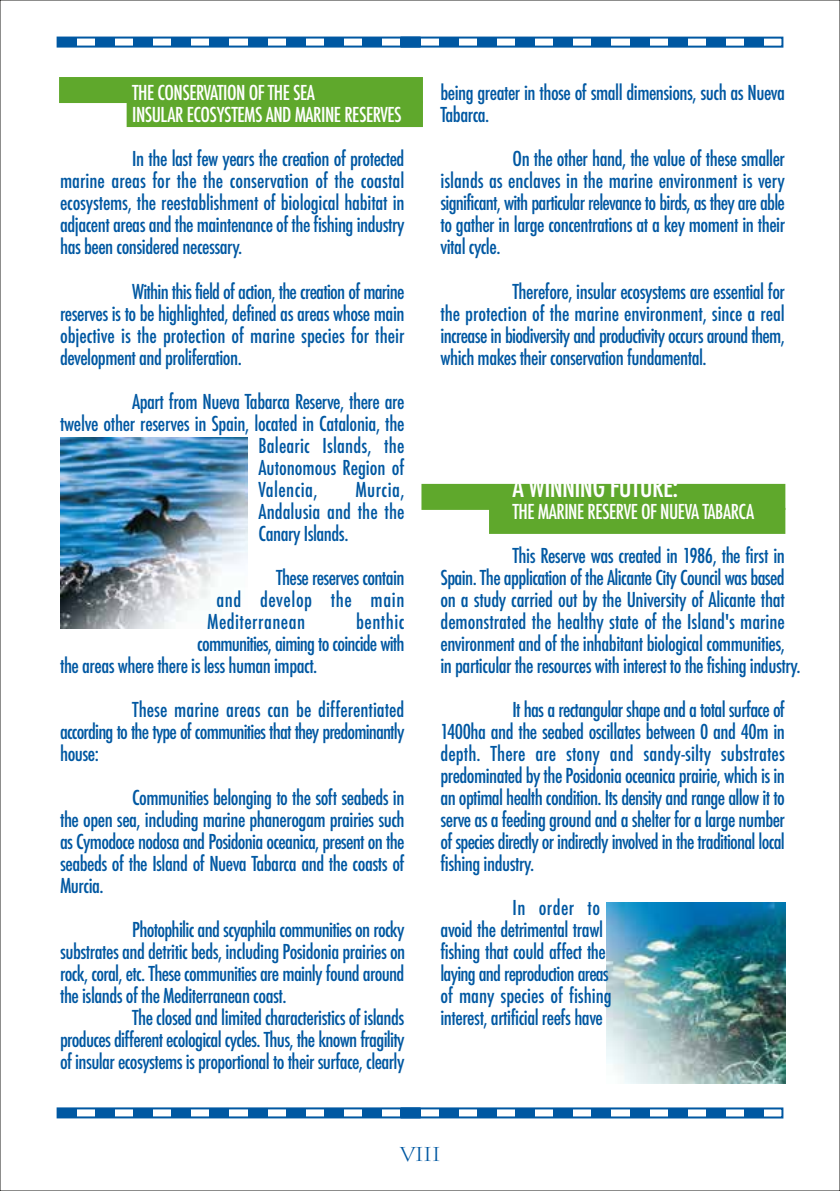
<style>
.page{position:relative;width:840px;height:1191px;background:#fff}
.page>*{position:absolute;margin:0;border:0;box-sizing:border-box;transform-origin:0 0}
.t1{font:500 condensed 28px "Futura";letter-spacing:-.025em;color:#fff}
.t2{font:500 condensed 20px/22px "Futura";letter-spacing:-.025em;color:#0058a2;text-align:justify}
.t3{font:500 condensed 20px/22px "Futura";letter-spacing:-.025em;color:#fff}
.t4{font:500 condensed 20px "Futura";letter-spacing:.02em;color:#0058a2}
.t5{font:500 condensed 20px "Futura";letter-spacing:.005em;color:#0058a2}
.t6{font:500 condensed 20px "Futura";letter-spacing:-.005em;color:#0058a2}
.t7{font:500 condensed 20px "Futura";letter-spacing:.025em;color:#0058a2}
.t8{font:20px "Charlemagne Std";color:#0058a2}
</style>
<div class="page">
<img style="left:606px;top:902px;width:178px;height:181px">
<div style="left:488px;top:508px;width:296px;height:26px;background:#5fa82c;border:2px solid #5fa82c"></div>
<div style="left:421px;top:484px;width:363px;height:26px;background:#5fa82c"></div>
<img style="left:60px;top:438px;width:187px;height:190px">
<div style="left:126px;top:101px;width:296px;height:26px;background:#5fa82c"></div>
<div style="left:59px;top:77px;width:363px;height:26px;background:#5fa82c"></div>
<div style="left:57px;top:37px;width:363px;height:11px;background:#fff;border:2px solid #0058a2"></div>
<div style="left:58px;top:38px;width:19px;height:9px;background:#0058a2"></div>
<div style="left:96px;top:38px;width:19px;height:9px;background:#0058a2"></div>
<div style="left:134px;top:38px;width:19px;height:9px;background:#0058a2"></div>
<div style="left:172px;top:38px;width:19px;height:9px;background:#0058a2"></div>
<div style="left:210px;top:38px;width:19px;height:9px;background:#0058a2"></div>
<div style="left:248px;top:38px;width:19px;height:9px;background:#0058a2"></div>
<div style="left:286px;top:38px;width:19px;height:9px;background:#0058a2"></div>
<div style="left:324px;top:38px;width:19px;height:9px;background:#0058a2"></div>
<div style="left:362px;top:38px;width:19px;height:9px;background:#0058a2"></div>
<div style="left:400px;top:37px;width:383px;height:11px;border:2px solid #0058a2"></div>
<div style="left:401px;top:38px;width:19px;height:9px;background:#0058a2"></div>
<div style="left:439px;top:38px;width:19px;height:9px;background:#0058a2"></div>
<div style="left:477px;top:38px;width:19px;height:9px;background:#0058a2"></div>
<div style="left:515px;top:38px;width:19px;height:9px;background:#0058a2"></div>
<div style="left:553px;top:38px;width:19px;height:9px;background:#0058a2"></div>
<div style="left:591px;top:38px;width:19px;height:9px;background:#0058a2"></div>
<div style="left:629px;top:38px;width:19px;height:9px;background:#0058a2"></div>
<div style="left:667px;top:38px;width:19px;height:9px;background:#0058a2"></div>
<div style="left:705px;top:38px;width:19px;height:9px;background:#0058a2"></div>
<div style="left:743px;top:38px;width:19px;height:9px;background:#0058a2"></div>
<div style="left:57px;top:1107px;width:363px;height:11px;background:#fff;border:2px solid #0058a2"></div>
<div style="left:58px;top:1108px;width:19px;height:9px;background:#0058a2"></div>
<div style="left:96px;top:1108px;width:19px;height:9px;background:#0058a2"></div>
<div style="left:134px;top:1108px;width:19px;height:9px;background:#0058a2"></div>
<div style="left:172px;top:1108px;width:19px;height:9px;background:#0058a2"></div>
<div style="left:210px;top:1108px;width:19px;height:9px;background:#0058a2"></div>
<div style="left:248px;top:1108px;width:19px;height:9px;background:#0058a2"></div>
<div style="left:286px;top:1108px;width:19px;height:9px;background:#0058a2"></div>
<div style="left:324px;top:1108px;width:19px;height:9px;background:#0058a2"></div>
<div style="left:362px;top:1108px;width:19px;height:9px;background:#0058a2"></div>
<div style="left:400px;top:1107px;width:383px;height:11px;border:2px solid #0058a2"></div>
<div style="left:401px;top:1108px;width:19px;height:9px;background:#0058a2"></div>
<div style="left:439px;top:1108px;width:19px;height:9px;background:#0058a2"></div>
<div style="left:477px;top:1108px;width:19px;height:9px;background:#0058a2"></div>
<div style="left:515px;top:1108px;width:19px;height:9px;background:#0058a2"></div>
<div style="left:553px;top:1108px;width:19px;height:9px;background:#0058a2"></div>
<div style="left:591px;top:1108px;width:19px;height:9px;background:#0058a2"></div>
<div style="left:629px;top:1108px;width:19px;height:9px;background:#0058a2"></div>
<div style="left:667px;top:1108px;width:19px;height:9px;background:#0058a2"></div>
<div style="left:705px;top:1108px;width:19px;height:9px;background:#0058a2"></div>
<div style="left:743px;top:1108px;width:19px;height:9px;background:#0058a2"></div>
<p class="t3" style="left:132px;top:82px;width:271px">THE CONSERVATION OF THE SEA<br>INSULAR ECOSYSTEMS AND MARINE RESERVES</p>
<p class="t2" style="left:60px;top:148px;width:346px;text-indent:72px">In the last few years the creation of protected marine areas for the the conservation of the coastal ecosystems, the reestablishment of biological habitat in adjacent areas and the maintenance of the fishing industry has been considered necessary.</p>
<p class="t2" style="left:60px;top:280px;width:346px;text-indent:72px">Within this field of action, the creation of marine reserves is to be highlighted, defined as areas whose main objective is the protection of marine species for their development and proliferation.</p>
<p class="t2" style="left:132px;top:390px;width:274px">Apart from Nueva Tabarca Reserve, there are</p>
<p class="t2" style="left:60px;top:412px;width:346px">twelve other reserves in Spain, located in Catalonia, the</p>
<p class="t5" style="left:258px;top:432px;width:147px">Balearic Islands, the</p>
<p class="t6" style="left:258px;top:454px;width:147px">Autonomous Region of</p>
<p class="t4" style="left:258px;top:476px;width:60px">Valencia,</p>
<p class="t2" style="left:258px;top:478px;width:147px;text-indent:97px">Murcia, Andalusia and the the Canary Islands.</p>
<p class="t2" style="left:276px;top:566px;width:130px">These reserves contain</p>
<p class="t7" style="left:216px;top:586px;width:189px">and develop the main</p>
<p class="t4" style="left:207px;top:608px;width:99px">Mediterranean</p>
<p class="t4" style="left:356px;top:608px;width:50px">benthic</p>
<p class="t2" style="left:197px;top:632px;width:209px">communities, aiming to coincide with</p>
<p class="t2" style="left:60px;top:654px;width:259px">the areas where there is less human impact.</p>
<p class="t2" style="left:60px;top:698px;width:346px;text-indent:72px">These marine areas can be differentiated according to the type of communities that they predominantly house:</p>
<p class="t2" style="left:60px;top:786px;width:346px;text-indent:72px">Communities belonging to the soft seabeds in the open sea, including marine phanerogam prairies such as Cymodoce nodosa and Posidonia oceanica, present on the seabeds of the Island of Nueva Tabarca and the coasts of Murcia.</p>
<p class="t2" style="left:60px;top:918px;width:346px;text-indent:72px">Photophilic and scyaphila communities on rocky substrates and detritic beds, including Posidonia prairies on rock, coral, etc. These communities are mainly found around the islands of the Mediterranean coast.</p>
<p class="t2" style="left:60px;top:1006px;width:346px;text-indent:72px">The closed and limited characteristics of islands produces different ecological cycles. Thus, the known fragility of insular ecosystems is proportional to their surface, clearly</p>
<p class="t2" style="left:440px;top:82px;width:346px">being greater in those of small dimensions, such as Nueva<br>Tabarca.</p>
<p class="t2" style="left:440px;top:148px;width:346px;text-indent:72px">On the other hand, the value of these smaller islands as enclaves in the marine environment is very significant, with particular relevance to birds, as they are able to gather in large concentrations at a key moment in their vital cycle.</p>
<p class="t2" style="left:440px;top:280px;width:346px;text-indent:72px">Therefore, insular ecosystems are essential for the protection of the marine environment, since a real increase in biodiversity and productivity occurs around them, which makes their conservation fundamental.</p>
<h1 class="t1" style="left:512px;top:468px;width:167px">A WINNING FUTURE:</h1>
<p class="t3" style="left:512px;top:500px;width:243px">THE MARINE RESERVE OF NUEVA TABARCA</p>
<p class="t2" style="left:440px;top:544px;width:361px;text-align:left;text-indent:72px">This Reserve was created in 1986, the first in Spain. The application of the Alicante City Council was based on a study carried out by the University of Alicante that demonstrated the healthy state of the Island's marine environment and of the inhabitant biological communities, in particular the resources with interest to the fishing industry.</p>
<p class="t2" style="left:440px;top:698px;width:346px;text-indent:72px">It has a rectangular shape and a total surface of 1400ha and the seabed oscillates between 0 and 40m in depth. There are stony and sandy-silty substrates predominated by the Posidonia oceanica prairie, which is in an optimal health condition. Its density and range allow it to serve as a feeding ground and a shelter for a large number of species directly or indirectly involved in the traditional local fishing industry.</p>
<p class="t2" style="left:440px;top:896px;width:173px;text-align:left;text-indent:72px">In order to avoid the detrimental trawl fishing that could affect the laying and reproduction areas of many species of fishing interest, artificial reefs have</p>
<p class="t8" style="left:400px;top:1143px;width:42px">VIII</p>
</div>
